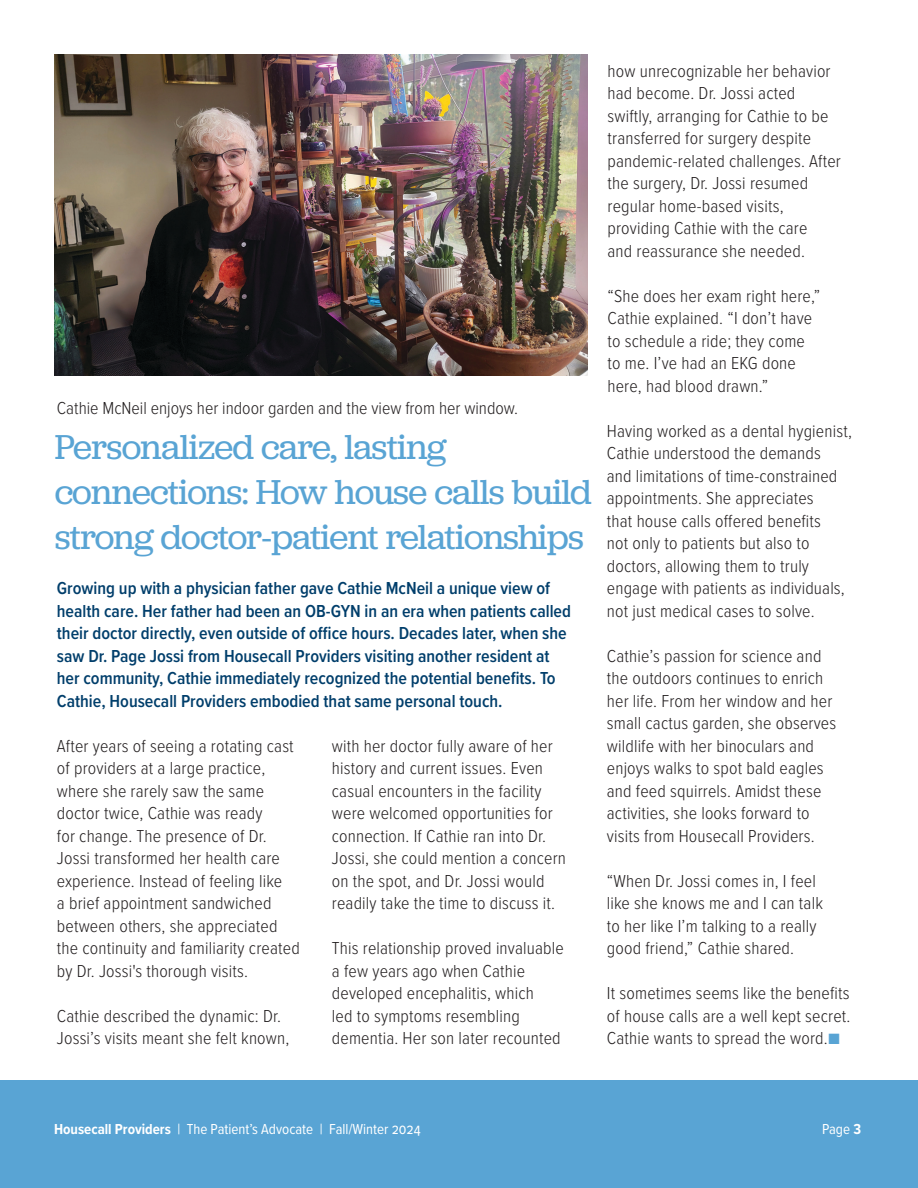
<style>
.page{position:relative;width:918px;height:1188px;background:#fff}
.page>*{position:absolute;margin:0;border:0;box-sizing:border-box;transform-origin:0 0}
.t1{font:36px/45px "Jubilat";letter-spacing:-.02em;color:#59a4d4}
.t2{font:300 18px/22.5px "Proxima Nova Cond";letter-spacing:.01em;color:#231f20}
.t3{font:600 18px/22.5px "Proxima Nova Cond";color:#003e6b}
.t4{font:15px "Proxima Nova Cond";color:#fff}
.s1{font-family:"Proxima Nova";color:#59a4d4}
.s2{font-weight:700}
</style>
<div class="page">
<div style="left:0;top:1080px;width:918px;height:108px;background:#59a4d4"></div>
<img style="left:54px;top:54px;width:533px;height:322px">
<p class="t2" style="left:57px;top:395px;width:463px">Cathie McNeil enjoys her indoor garden and the view from her window.</p>
<h1 class="t1" style="left:55px;top:423px;width:539px">Personalized care, lasting connections: How house calls build strong doctor-patient relationships</h1>
<p class="t3" style="left:57px;top:576px;width:516px">Growing up with a physician father gave Cathie McNeil a unique view of health care. Her father had been an OB-GYN in an era when patients called their doctor directly, even outside of office hours. Decades later, when she saw Dr. Page Jossi from Housecall Providers visiting another resident at her community, Cathie immediately recognized the potential benefits. To Cathie, Housecall Providers embodied that same personal touch.</p>
<p class="t2" style="left:57px;top:733px;width:244px">After years of seeing a rotating cast of providers at a large practice, where she rarely saw the same doctor twice, Cathie was ready<br>for change. The presence of Dr.<br>Jossi transformed her health care experience. Instead of feeling like<br>a brief appointment sandwiched between others, she appreciated the continuity and familiarity created by Dr. Jossi's thorough visits.</p>
<p class="t2" style="left:57px;top:1003px;width:234px">Cathie described the dynamic: Dr.<br>Jossi’s visits meant she felt known,</p>
<p class="t2" style="left:332px;top:733px;width:236px">with her doctor fully aware of her history and current issues. Even casual encounters in the facility were welcomed opportunities for connection. If Cathie ran into Dr.<br>Jossi, she could mention a concern on the spot, and Dr. Jossi would readily take the time to discuss it.</p>
<p class="t2" style="left:332px;top:936px;width:234px">This relationship proved invaluable a few years ago when Cathie developed encephalitis, which<br>led to symptoms resembling dementia. Her son later recounted</p>
<p class="t2" style="left:608px;top:58px;width:235px">how unrecognizable her behavior had become. Dr. Jossi acted swiftly, arranging for Cathie to be transferred for surgery despite pandemic-related challenges. After the surgery, Dr. Jossi resumed regular home-based visits, providing Cathie with the care<br>and reassurance she needed.</p>
<p class="t2" style="left:608px;top:283px;width:214px">“She does her exam right here,”<br>Cathie explained. “I don’t have to schedule a ride; they come to me. I’ve had an EKG done here, had blood drawn.”</p>
<p class="t2" style="left:607px;top:418px;width:247px">Having worked as a dental hygienist, Cathie understood the demands<br>and limitations of time-constrained appointments. She appreciates<br>that house calls offered benefits<br>not only to patients but also to doctors, allowing them to truly engage with patients as individuals, not just medical cases to solve.</p>
<p class="t2" style="left:607px;top:643px;width:231px">Cathie’s passion for science and the outdoors continues to enrich her life. From her window and her small cactus garden, she observes wildlife with her binoculars and enjoys walks to spot bald eagles and feed squirrels. Amidst these activities, she looks forward to visits from Housecall Providers.</p>
<p class="t2" style="left:607px;top:868px;width:218px">“When Dr. Jossi comes in, I feel like she knows me and I can talk to her like I’m talking to a really good friend,” Cathie shared.</p>
<p class="t2" style="left:607px;top:981px;width:245px;text-align:justify">It sometimes seems like the benefits of house calls are a well kept secret.<br>Cathie wants to spread the word.<span class="s1">■</span></p>
<p class="t4" style="left:54px;top:1118px;width:368px"><span class="s2">Housecall Providers</span> | The Patient’s Advocate | Fall/Winter 2024</p>
<p class="t4" style="left:822px;top:1118px;width:40px">Page <span class="s2">3</span></p>
</div>
